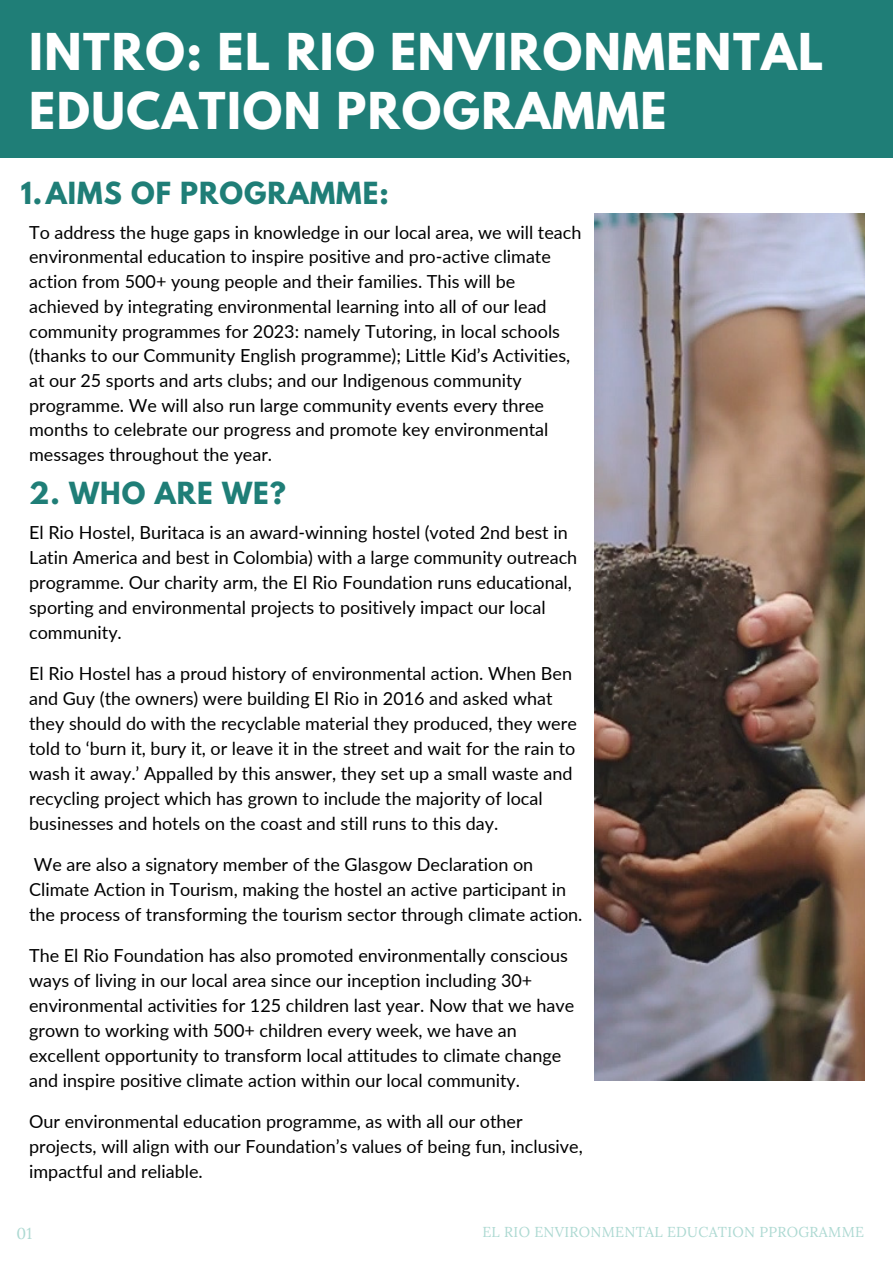
<style>
.page{position:relative;width:893px;height:1264px;background:#fff}
.page>*{position:absolute;margin:0;border:0;box-sizing:border-box;transform-origin:0 0}
.t1{font:700 45px/59.6px "League Spartan";letter-spacing:.035em;color:#fff}
.t2{font:700 27px "League Spartan";letter-spacing:.035em;color:#1f7e77}
.t3{font:18px/25px "Lato";color:#000}
.t4{font:15.75px "Lora";color:#add9d2}
.t5{font:14.4px "Lora";letter-spacing:.02em;color:#add9d2}
</style>
<div class="page">
<div style="left:0;top:0;width:892px;height:158px;background:#1f7e77"></div>
<img style="left:594px;top:214px;width:270px;height:866px">
<p class="t1" style="left:29px;top:27px;width:796px">INTRO: EL RIO ENVIRONMENTAL<br>EDUCATION PROGRAMME</p>
<p class="t2" style="left:21px;top:180px;width:369px">1.AIMS OF PROGRAMME:</p>
<p class="t3" style="left:29px;top:219px;width:553px">To address the huge gaps in knowledge in our local area, we will teach environmental education to inspire positive and pro-active climate action from 500+ young people and their families. This will be achieved by integrating environmental learning into all of our lead community programmes for 2023: namely Tutoring, in local schools (thanks to our Community English programme); Little Kid’s Activities, at our 25 sports and arts clubs; and our Indigenous community programme. We will also run large community events every three months to celebrate our progress and promote key environmental messages throughout the year.</p>
<p class="t2" style="left:29px;top:480px;width:258px">2. WHO ARE WE?</p>
<p class="t3" style="left:29px;top:520px;width:549px">El Rio Hostel, Buritaca is an award-winning hostel (voted 2nd best in Latin America and best in Colombia) with a large community outreach programme. Our charity arm, the El Rio Foundation runs educational, sporting and environmental projects to positively impact our local community.</p>
<p class="t3" style="left:29px;top:660px;width:549px">El Rio Hostel has a proud history of environmental action. When Ben and Guy (the owners) were building El Rio in 2016 and asked what they should do with the recyclable material they produced, they were told to ‘burn it, bury it, or leave it in the street and wait for the rain to wash it away.’ Appalled by this answer, they set up a small waste and recycling project which has grown to include the majority of local businesses and hotels on the coast and still runs to this day.</p>
<p class="t3" style="left:29px;top:851px;width:555px">We are also a signatory member of the Glasgow Declaration on<br>Climate Action in Tourism, making the hostel an active participant in the process of transforming the tourism sector through climate action.</p>
<p class="t3" style="left:29px;top:942px;width:546px">The El Rio Foundation has also promoted environmentally conscious ways of living in our local area since our inception including 30+ environmental activities for 125 children last year. Now that we have grown to working with 500+ children every week, we have an excellent opportunity to transform local attitudes to climate change and inspire positive climate action within our local community.</p>
<p class="t3" style="left:29px;top:1108px;width:555px">Our environmental education programme, as with all our other projects, will align with our Foundation’s values of being fun, inclusive, impactful and reliable.</p>
<p class="t4" style="left:17px;top:1222px;width:17px">01</p>
<p class="t5" style="left:482px;top:1222px;width:383px">EL RIO ENVIRONMENTAL EDUCATION PPROGRAMME</p>
</div>
